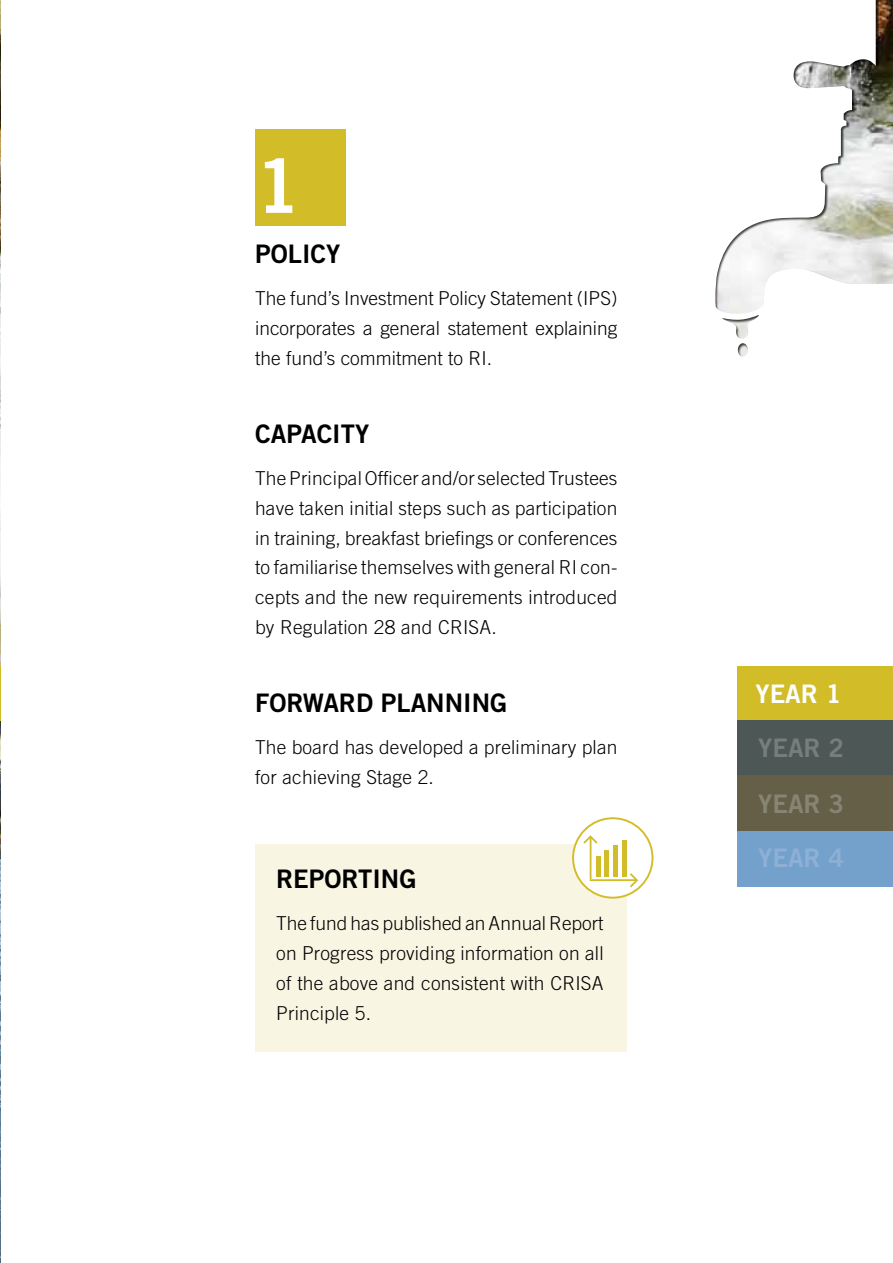
<style>
.page{position:relative;width:893px;height:1263px;background:#fff}
.page>*{position:absolute;margin:0;border:0;box-sizing:border-box;transform-origin:0 0}
.t1{font:74.55px "Trade Gothic LT Std Bd 2";color:#fff}
.t2{font:25.5px "Trade Gothic LT Std Bd 2";color:#000}
.t3{font:25.5px "Trade Gothic LT Std Bd 2";color:#fff}
.t4{font:25.5px "Trade Gothic LT Std Bd 2";color:#777d7c}
.t5{font:25.5px "Trade Gothic LT Std Bd 2";color:#888473}
.t6{font:25.5px "Trade Gothic LT Std Bd 2";color:#8eb0d5}
.t7{font:300 19.2px/29.8px "Trade Gothic LT Std";letter-spacing:.01em;color:#000;text-align:justify}
</style>
<div class="page">
<img style="left:0;top:0;width:1px;height:666px">
<img style="left:0;top:858px;width:1px;height:405px">
<hr style="left:0;top:666px;width:1px;height:56px;background:#d2bc28">
<div style="left:737px;top:666px;width:156px;height:56px;background:#d2bc28"></div>
<div style="left:737px;top:720px;width:156px;height:56px;background:#4d5755"></div>
<div style="left:737px;top:775px;width:156px;height:56px;background:#655f48"></div>
<div style="left:737px;top:831px;width:156px;height:56px;background:#74a1cc"></div>
<img style="left:0;top:722px;width:1px;height:136px">
<div style="left:255px;top:129px;width:91px;height:96px;background:#d2bc28"></div>
<img style="left:879px;top:0;width:14px;height:284px">
<svg style="left:715px;top:0;width:161px;height:357px"></svg>
<div style="left:798px;top:284px;width:95px;height:298px;background:#fff"></div>
<div style="left:255px;top:844px;width:371px;height:207px;background:#f8f5e2"></div>
<div style="left:573px;top:818px;width:79px;height:80px;background:#fff;border-radius:50%"></div>
<div style="left:572px;top:817px;width:81px;height:82px;border:2px solid #d2bc28;border-radius:50%"></div>
<div style="left:622px;top:840px;width:5px;height:36px;background:#d2bc28"></div>
<div style="left:613px;top:845px;width:5px;height:31px;background:#d2bc28"></div>
<div style="left:604px;top:850px;width:5px;height:26px;background:#d2bc28"></div>
<div style="left:596px;top:856px;width:5px;height:20px;background:#d2bc28"></div>
<hr style="left:590px;top:838px;width:1px;height:41px;background:#d2bc28">
<hr style="left:590px;top:879px;width:46px;height:2px;background:#d2bc28">
<svg style="left:581px;top:834px;width:17px;height:11px"></svg>
<svg style="left:628px;top:873px;width:11px;height:16px"></svg>
<h1 class="t1" style="left:255px;top:140px;width:47px">1</h1>
<h2 class="t2" style="left:255px;top:238px;width:31px">POLICY</h2>
<p class="t7" style="left:255px;top:283px;width:364px">The fund’s Investment Policy Statement (IPS) incorporates a general statement explaining the fund’s commitment to RI.</p>
<h2 class="t2" style="left:255px;top:418px;width:31px">CAPACITY</h2>
<p class="t7" style="left:255px;top:463px;width:364px">The Principal Officer and/or selected Trustees have taken initial steps such as participation in training, breakfast briefings or conferences to familiarise themselves with general RI con&shy;cepts and the new requirements introduced by Regulation 28 and CRISA.</p>
<h2 class="t2" style="left:255px;top:687px;width:33px">FORWARD</h2>
<h2 class="t2" style="left:381px;top:687px;width:17px">PLANNIN</h2>
<h2 class="t2" style="left:490px;top:687px;width:19px">G</h2>
<p class="t7" style="left:255px;top:732px;width:364px">The board has developed a preliminary plan for achieving Stage 2.</p>
<h2 class="t2" style="left:276px;top:863px;width:33px">REPORTIN</h2>
<h2 class="t2" style="left:399px;top:863px;width:19px">G</h2>
<p class="t7" style="left:276px;top:908px;width:329px">The fund has published an Annual Report on Progress providing information on all of the above and consistent with CRISA Principle 5.</p>
<h2 class="t3" style="left:755px;top:678px;width:87px">YEAR 1</h2>
<h2 class="t4" style="left:758px;top:732px;width:87px">YEAR 2</h2>
<h2 class="t5" style="left:758px;top:788px;width:87px">YEAR 3</h2>
<h2 class="t6" style="left:758px;top:842px;width:87px">YEAR 4</h2>
</div>
